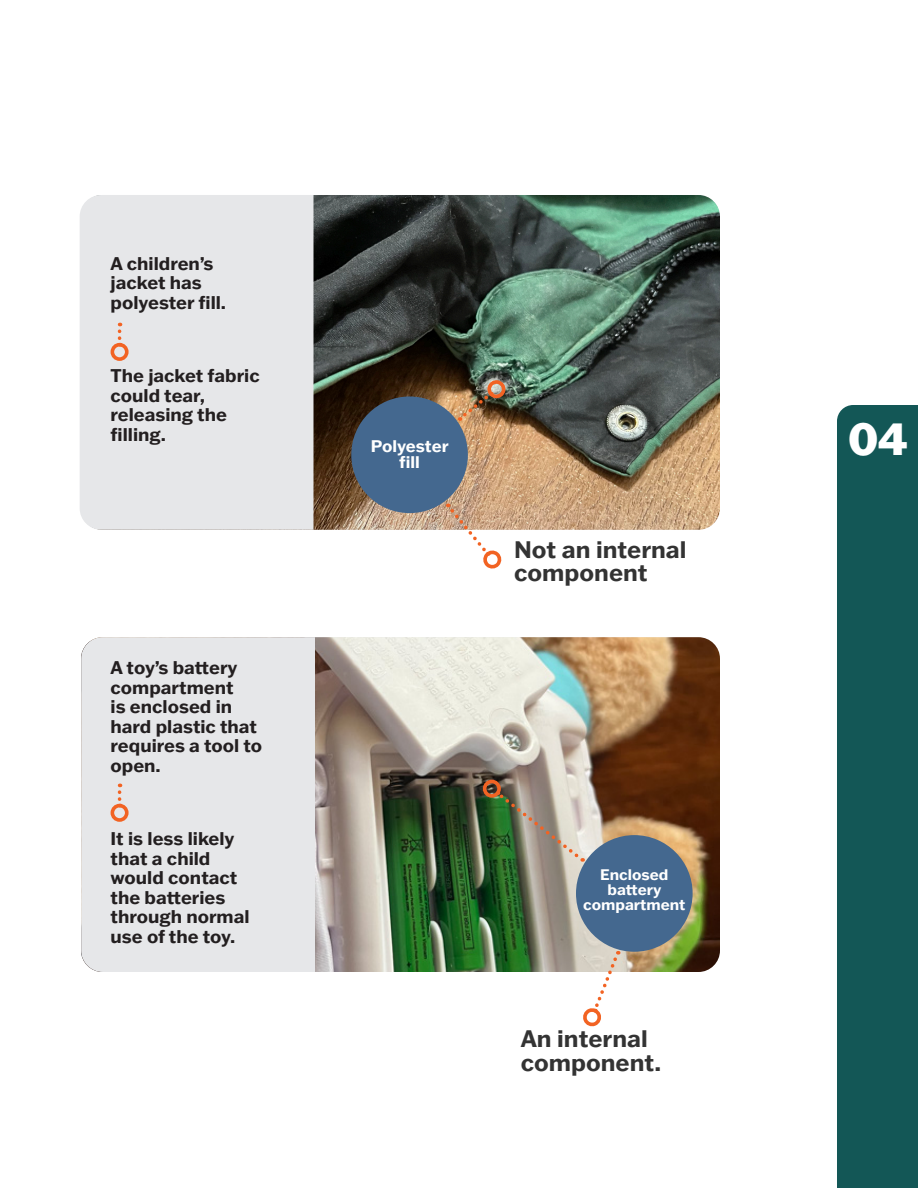
<style>
.page{position:relative;width:918px;height:1188px;background:#fff}
.page>*{position:absolute;margin:0;border:0;box-sizing:border-box;transform-origin:0 0}
.t1{font:800 45px "Pwdbvl Franklin Gothic ATF";color:#fff}
.t2{font:700 23.4px/23.4px "Xyfkwn Franklin Gothic ATF";color:#333}
.t3{font:700 18px/19.5px "Xyfkwn Franklin Gothic ATF";color:#231f20}
.t4{font:700 16.5px/16.5px "Xyfkwn Franklin Gothic ATF";color:#fff;text-align:center}
.t5{font:700 15px/15px "Xyfkwn Franklin Gothic ATF";color:#fff;text-align:center}
</style>
<div class="page">
<div style="left:837px;top:405px;width:81px;height:783px;background:#135756"></div>
<img style="left:313px;top:195px;width:407px;height:335px">
<img style="left:315px;top:637px;width:405px;height:335px">
<div style="left:80px;top:195px;width:233px;height:335px;background:#e6e7e9"></div>
<div style="left:81px;top:637px;width:234px;height:335px;background:#e6e7e9"></div>
<img style="left:460px;top:378px;width:48px;height:43px">
<svg style="left:495px;top:790px;width:88px;height:72px;background:#959982"></svg>
<div style="left:483px;top:780px;width:18px;height:18px;border:4px solid #f26323;border-radius:50%"></div>
<svg style="left:118px;top:323px;width:3px;height:20px"></svg>
<div style="left:111px;top:343px;width:18px;height:18px;border:4px solid #f26323;border-radius:50%"></div>
<svg style="left:118px;top:784px;width:3px;height:20px"></svg>
<div style="left:111px;top:804px;width:18px;height:18px;border:4px solid #f26323;border-radius:50%"></div>
<div style="left:351px;top:396px;width:117px;height:117px;background:#44688f;border-radius:50%"></div>
<svg style="left:447px;top:504px;width:58px;height:65px"></svg>
<svg style="left:581px;top:951px;width:39px;height:74px"></svg>
<div style="left:576px;top:835px;width:117px;height:117px;background:#44688f;border-radius:50%"></div>
<p class="t3" style="left:111px;top:253px;width:117px">A children’s jacket has polyester fill.</p>
<p class="t3" style="left:111px;top:366px;width:151px">The jacket fabric could tear, releasing the filling.</p>
<p class="t3" style="left:111px;top:658px;width:153px">A toy’s battery compartment<br>is enclosed in hard plastic that requires a tool to open.</p>
<p class="t3" style="left:111px;top:829px;width:141px">It is less likely that a child would contact the batteries through normal use of the toy.</p>
<h4 class="t4" style="left:371px;top:437px;width:79px">Polyester fill</h4>
<p class="t2" style="left:514px;top:537px;width:174px">Not an internal component</p>
<h4 class="t5" style="left:583px;top:867px;width:104px">Enclosed battery compartment</h4>
<p class="t2" style="left:521px;top:1027px;width:142px">An internal component.</p>
<h1 class="t1" style="left:848px;top:408px;width:61px">04</h1>
</div>
